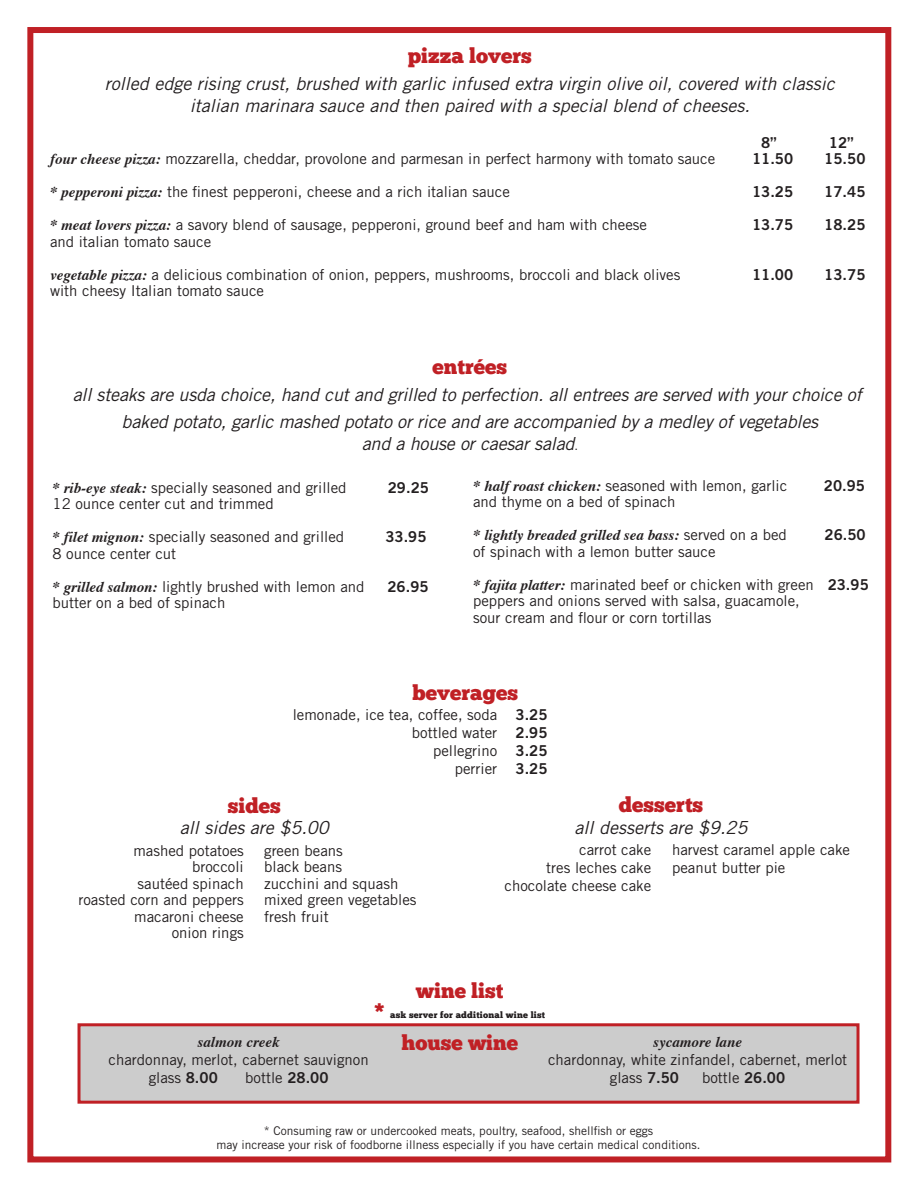
<style>
.page{position:relative;width:918px;height:1188px;background:#fff}
.page>*{position:absolute;margin:0;border:0;box-sizing:border-box;transform-origin:0 0}
.t1{font:21px "Chunk Five Ex";color:#c02025}
.t2{font:italic 18px/21.6px "Trade Gothic LT Std";letter-spacing:-.01em;color:#231f20;text-align:center}
.t3{font:15px/16.5px "Trade Gothic LT Std";color:#231f20}
.t4{font:15px "Trade Gothic LT Std Bd 2";color:#231f20}
.t5{font:italic 700 15px "Times";color:#231f20}
.t6{font:12px/14.4px "Trade Gothic LT Std";color:#231f20;text-align:center}
.t7{font:9px "Chunk Five Ex";letter-spacing:.025em;color:#231f20}
.s1{font-family:"Times";font-weight:700;font-style:italic}
.s2{font-style:normal;font-size:12px}
.s3{font-family:"Trade Gothic LT Std";font-weight:400;font-style:normal}
.s4{font-family:"Trade Gothic LT Std Bd 2"}
</style>
<div class="page">
<div style="left:27px;top:27px;width:864px;height:1135px;border:6px solid #c02025"></div>
<div style="left:80px;top:1024px;width:779px;height:78px;background:#ccc"></div>
<div style="left:78px;top:1023px;width:782px;height:81px;border:3px solid #c02025"></div>
<h1 class="t1" style="left:408px;top:40px;width:126px">pizza lovers</h1>
<p class="t2" style="left:105px;top:73px;width:731px">rolled edge rising crust, brushed with garlic infused extra virgin olive oil, covered with classic italian marinara sauce and then paired with a special blend of cheeses.</p>
<p class="t4" style="left:761px;top:133px;width:17px">8”</p>
<p class="t4" style="left:829px;top:133px;width:26px">12”</p>
<p class="t3" style="left:50px;top:150px;width:667px"><span class="s1">four cheese pizza:</span> mozzarella, cheddar, provolone and parmesan in perfect harmony with tomato sauce</p>
<p class="t4" style="left:752px;top:150px;width:43px">11.50</p>
<p class="t4" style="left:824px;top:150px;width:43px">15.50</p>
<p class="t3" style="left:50px;top:183px;width:461px"><span class="s1">* pepperoni pizza:</span> the finest pepperoni, cheese and a rich italian sauce</p>
<p class="t4" style="left:752px;top:183px;width:43px">13.25</p>
<p class="t4" style="left:824px;top:183px;width:43px">17.45</p>
<p class="t3" style="left:50px;top:216px;width:599px"><span class="s1">* meat lovers pizza:</span> a savory blend of sausage, pepperoni, ground beef and ham with cheese</p>
<p class="t4" style="left:752px;top:216px;width:43px">13.75</p>
<p class="t4" style="left:824px;top:216px;width:43px">18.25</p>
<p class="t3" style="left:50px;top:233px;width:163px">and italian tomato sauce</p>
<p class="t3" style="left:50px;top:266px;width:632px"><span class="s1">vegetable pizza:</span> a delicious combination of onion, peppers, mushrooms, broccoli and black olives</p>
<p class="t4" style="left:752px;top:265px;width:43px">11.00</p>
<p class="t4" style="left:824px;top:265px;width:43px">13.75</p>
<p class="t3" style="left:50px;top:282px;width:216px">with cheesy Italian tomato sauce</p>
<h1 class="t1" style="left:433px;top:351px;width:76px">entrées</h1>
<p class="t2" style="left:73px;top:382px;width:790px;line-height:27px">all steaks are usda choice, hand cut and grilled to perfection. all entrees are served with your choice of baked potato, garlic mashed potato or rice and are accompanied by a medley of vegetables</p>
<p class="t2" style="left:362px;top:433px;width:218px">and a house or caesar salad<span class="s2">.</span></p>
<p class="t3" style="left:53px;top:479px;width:296px"><span class="s1">* rib-eye steak:</span> specially seasoned and grilled</p>
<p class="t4" style="left:388px;top:478px;width:43px">29.25</p>
<p class="t3" style="left:53px;top:495px;width:223px">12 ounce center cut and trimmed</p>
<p class="t3" style="left:53px;top:528px;width:293px"><span class="s1">* filet mignon:</span> specially seasoned and grilled</p>
<p class="t4" style="left:385px;top:527px;width:43px">33.95</p>
<p class="t3" style="left:53px;top:545px;width:125px">8 ounce center cut</p>
<p class="t3" style="left:53px;top:578px;width:314px"><span class="s1">* grilled salmon:</span> lightly brushed with lemon and</p>
<p class="t4" style="left:387px;top:577px;width:43px">26.95</p>
<p class="t3" style="left:53px;top:594px;width:174px">butter on a bed of spinach</p>
<p class="t3" style="left:473px;top:477px;width:316px"><span class="s1">* half roast chicken:</span> seasoned with lemon, garlic</p>
<p class="t4" style="left:824px;top:476px;width:43px">20.95</p>
<p class="t3" style="left:473px;top:494px;width:204px">and thyme on a bed of spinach</p>
<p class="t5" style="left:473px;top:521px;width:315px">* lightly breaded grilled sea bass: <span class="s3">served on a bed</span></p>
<p class="t4" style="left:825px;top:526px;width:43px">26.50</p>
<p class="t3" style="left:473px;top:543px;width:244px">of spinach with a lemon butter sauce</p>
<p class="t3" style="left:473px;top:576px;width:397px"><span class="s1">* fajita platter:</span> marinated beef or chicken with green <span class="s4">23.95 </span>peppers and onions served with salsa, guacamole,<br>sour cream and flour or corn tortillas</p>
<h1 class="t1" style="left:412px;top:677px;width:108px">beverages</h1>
<p class="t3" style="left:293px;top:706px;width:256px;line-height:18px;text-align:right">lemonade, ice tea, coffee, soda <span class="s4">3.25 </span>bottled water <span class="s4">2.95<br></span>pellegrino <span class="s4">3.25<br></span>perrier <span class="s4">3.25</span></p>
<h1 class="t1" style="left:228px;top:790px;width:54px">sides</h1>
<p class="t2" style="left:180px;top:818px;width:150px">all sides are $5.00</p>
<p class="t3" style="left:78px;top:842px;width:167px;text-align:right">mashed potatoes broccoli<br>sautéed spinach<br>roasted corn and peppers macaroni cheese<br>onion rings</p>
<p class="t3" style="left:264px;top:842px;width:154px">green beans<br>black beans<br>zucchini and squash mixed green vegetables fresh fruit</p>
<h1 class="t1" style="left:619px;top:789px;width:86px">desserts</h1>
<p class="t2" style="left:575px;top:817px;width:174px">all desserts are $9.25</p>
<p class="t3" style="left:505px;top:841px;width:148px;line-height:18px;text-align:right">carrot cake<br>tres leches cake chocolate cheese cake</p>
<p class="t3" style="left:672px;top:841px;width:179px;line-height:18px">harvest caramel apple cake peanut butter pie</p>
<h1 class="t1" style="left:416px;top:975px;width:89px">wine list</h1>
<h1 class="t1" style="left:374px;top:995px;width:12px">*</h1>
<p class="t7" style="left:390px;top:1008px;width:157px">ask server for additional wine list</p>
<p class="t5" style="left:198px;top:1028px;width:84px">salmon creek</p>
<p class="t3" style="left:149px;top:1051px;width:222px;line-height:18px;text-indent:-40px">chardonnay, merlot, cabernet sauvignon glass <span class="s4">8.00</span></p>
<p class="t3" style="left:245px;top:1069px;width:85px">bottle <span class="s4">28.00</span></p>
<h1 class="t1" style="left:402px;top:1027px;width:118px">house wine</h1>
<p class="t5" style="left:653px;top:1028px;width:90px">sycamore lane</p>
<p class="t3" style="left:610px;top:1051px;width:239px;line-height:18px;text-indent:-62px">chardonnay, white zinfandel, cabernet, merlot glass <span class="s4">7.50</span></p>
<p class="t3" style="left:702px;top:1069px;width:85px">bottle <span class="s4">26.00</span></p>
<p class="t6" style="left:216px;top:1123px;width:485px">* Consuming raw or undercooked meats, poultry, seafood, shellfish or eggs<br>may increase your risk of foodborne illness especially if you have certain medical conditions.</p>
</div>
